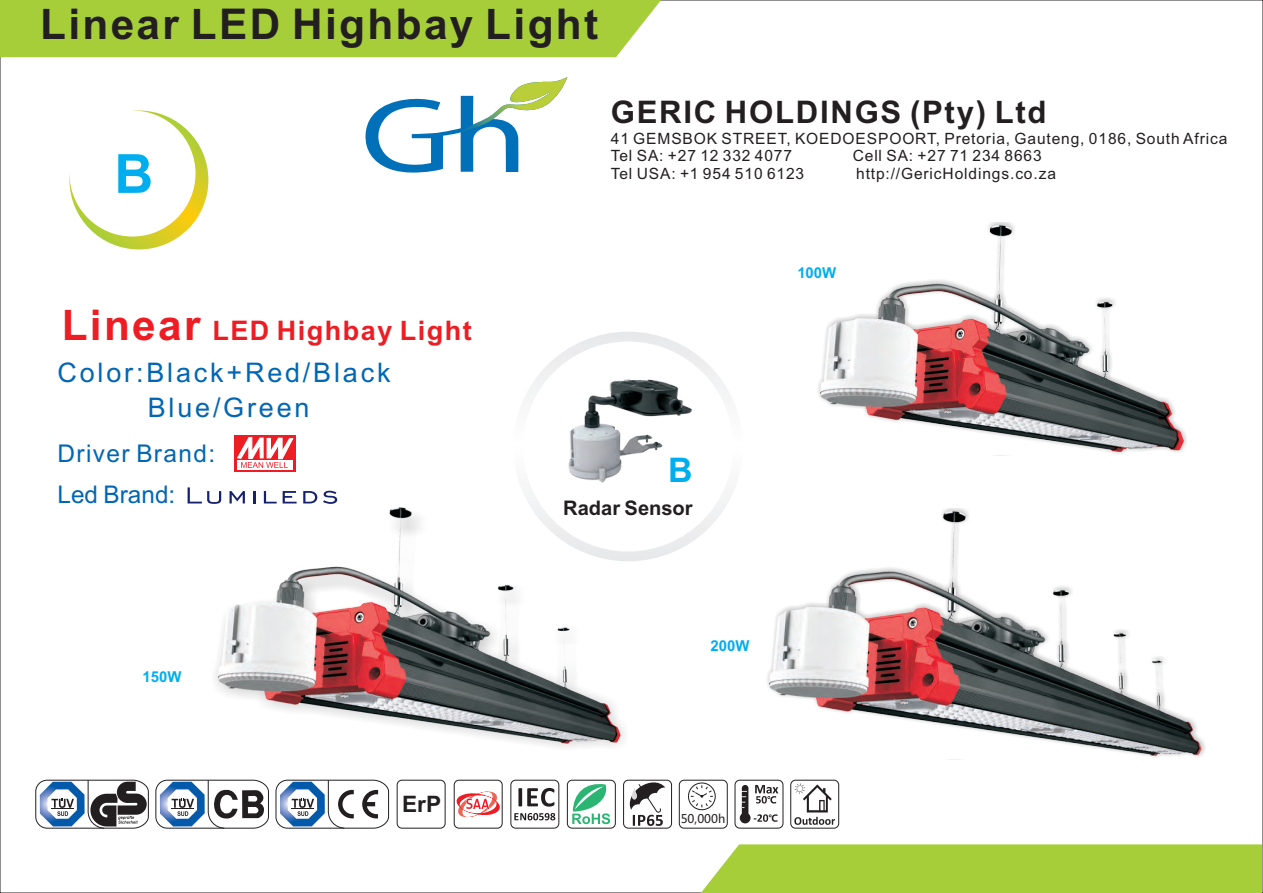
<style>
.page{position:relative;width:1263px;height:893px;background:#fff}
.page>*{position:absolute;margin:0;border:0;box-sizing:border-box;transform-origin:0 0}
.t1{font:700 54px "Arial";color:#00aeef}
.t2{font:700 42.45px "Arial";letter-spacing:.055em;color:#231f20}
.t3{font:700 33.9px "Arial";color:#00aeef}
.t4{font:700 31.2px "Arial";letter-spacing:.055em;color:#231f20}
.t5{font:27px/35.5px "Arial";letter-spacing:.105em;color:#0166b3;text-align:center}
.t6{font:700 27px "Arial";letter-spacing:.055em;color:#ee1d23}
.t7{font:24.45px "Arial";letter-spacing:.055em;color:#0166b3}
.t8{font:24.3px "Arial";color:#0166b3}
.t9{font:700 22.65px "Arial";color:#231f20}
.t10{font:700 20.1px "Arial";color:#231f20}
.t11{font:15.6px/17.4px "Arial";letter-spacing:.055em;color:#231f20}
.t12{font:700 15px "Arial";color:#00aeef}
.t13{font:11.85px "Microsoft Ya Hei";color:#231f20}
.s1{font-size:42.45px}
</style>
<div class="page">
<div style="left:235px;top:435px;width:61px;height:37px;background:#ee1d23"></div>
<div style="left:237px;top:460px;width:56px;height:10px;background:#fff"></div>
<svg style="left:237px;top:437px;width:57px;height:31px"></svg>
<svg style="left:188px;top:487px;width:33px;height:17px"></svg>
<svg style="left:230px;top:491px;width:15px;height:12px"></svg>
<svg style="left:253px;top:491px;width:2px;height:12px"></svg>
<svg style="left:264px;top:491px;width:13px;height:12px"></svg>
<svg style="left:283px;top:491px;width:14px;height:12px"></svg>
<svg style="left:303px;top:491px;width:14px;height:12px"></svg>
<svg style="left:323px;top:491px;width:14px;height:13px"></svg>
<div style="left:701px;top:844px;width:561px;height:49px;background:#a6ce39"></div>
<svg style="left:518px;top:788px;width:36px;height:19px"></svg>
<svg style="left:514px;top:813px;width:41px;height:7px"></svg>
<div style="left:511px;top:780px;width:48px;height:48px;border:1px solid #231f20;border-radius:5px"></div>
<div style="left:567px;top:780px;width:48px;height:48px;border:1px solid #231f20;border-radius:5px"></div>
<svg style="left:572px;top:781px;width:38px;height:43px"></svg>
<svg style="left:629px;top:782px;width:36px;height:44px"></svg>
<div style="left:623px;top:780px;width:49px;height:48px;border:1px solid #231f20;border-radius:5px"></div>
<svg style="left:688px;top:782px;width:28px;height:29px"></svg>
<div style="left:679px;top:780px;width:48px;height:48px;border:1px solid #231f20;border-radius:5px"></div>
<svg style="left:740px;top:785px;width:38px;height:38px"></svg>
<div style="left:735px;top:780px;width:48px;height:48px;border:1px solid #231f20;border-radius:5px"></div>
<svg style="left:794px;top:783px;width:41px;height:42px"></svg>
<div style="left:790px;top:780px;width:49px;height:48px;border:1px solid #231f20;border-radius:5px"></div>
<div style="left:454px;top:780px;width:48px;height:48px;border:1px solid #231f20;border-radius:5px"></div>
<svg style="left:455px;top:791px;width:45px;height:27px"></svg>
<div style="left:397px;top:780px;width:48px;height:48px;border:1px solid #231f20;border-radius:5px"></div>
<svg style="left:35px;top:780px;width:114px;height:49px"></svg>
<svg style="left:155px;top:780px;width:114px;height:49px"></svg>
<svg style="left:276px;top:780px;width:113px;height:49px"></svg>
<svg style="left:69px;top:111px;width:139px;height:138px;background:#cfce2e"></svg>
<div style="left:69px;top:111px;width:126px;height:126px;background:#fff;border-radius:50%"></div>
<div style="left:0;top:0;width:661px;height:57px;background:#a6ce39"></div>
<img style="left:820px;top:225px;width:363px;height:227px">
<img style="left:218px;top:508px;width:403px;height:236px">
<img style="left:769px;top:511px;width:433px;height:245px">
<svg style="left:513px;top:332px;width:220px;height:229px"></svg>
<svg style="left:365px;top:77px;width:202px;height:96px"></svg>
<h2 class="t2" style="left:40px;top:8px;width:560px">Linear LED Highbay Light</h2>
<h1 class="t1" style="left:114px;top:154px;width:40px">B</h1>
<h3 class="t4" style="left:611px;top:101px;width:437px">GERIC HOLDINGS (Pty) Ltd</h3>
<p class="t11" style="left:611px;top:131px;width:618px">41 GEMSBOK STREET, KOEDOESPOORT, Pretoria, Gauteng, 0186, South Africa<br>Tel SA: +27 12 332 4077</p>
<p class="t11" style="left:853px;top:149px;width:191px">Cell SA: +27 71 234 8663</p>
<p class="t11" style="left:611px;top:166px;width:195px">Tel USA: +1 954 510 6123</p>
<p class="t11" style="left:856px;top:166px;width:201px">http://GericHoldings.co.za</p>
<h3 class="t6" style="left:62px;top:320px;width:412px"><span class="s1">Linear</span> LED Highbay Light</h3>
<h3 class="t5" style="left:58px;top:357px;width:334px">Color:Black+Red/Black<br>Blue/Green</h3>
<p class="t12" style="left:797px;top:267px;width:40px">100W</p>
<h3 class="t7" style="left:58px;top:445px;width:159px">Driver Brand:</h3>
<h3 class="t8" style="left:58px;top:486px;width:119px">Led Brand:</h3>
<p class="t12" style="left:143px;top:671px;width:40px">150W</p>
<h3 class="t9" style="left:402px;top:796px;width:41px">ErP</h3>
<h3 class="t3" style="left:668px;top:458px;width:26px">B</h3>
<p class="t10" style="left:563px;top:500px;width:131px">Radar Sensor</p>
<p class="t12" style="left:710px;top:640px;width:40px">200W</p>
<p class="t13" style="left:681px;top:813px;width:46px">50,000h</p>
</div>
